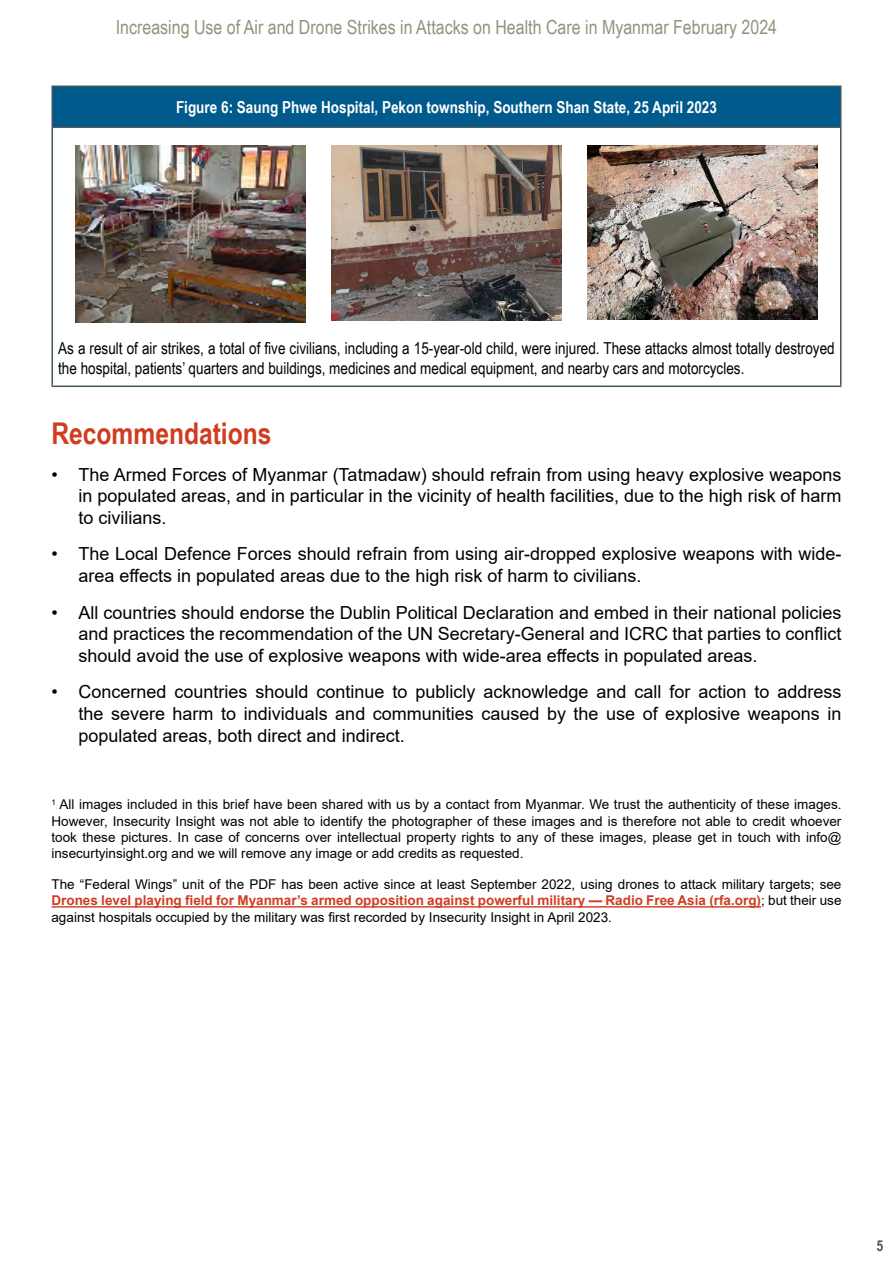
<style>
.page{position:relative;width:893px;height:1263px;background:#fff}
.page>*{position:absolute;margin:0;border:0;box-sizing:border-box;transform-origin:0 0}
.t1{font:700 30px "Arial Narrow";color:#cf3d21}
.t2{font:19.5px "Arial Narrow";color:#94937d}
.t3{font:18px/21.6px "Arial";color:#000;text-align:justify}
.t4{font:16.5px/19.8px "Arial Narrow";color:#000}
.t5{font:700 16.5px "Arial Narrow";color:#fff}
.t6{font:700 15px "Arial Narrow";color:#435761}
.t7{font:13.5px/16.2px "Arial";color:#000;text-align:justify}
.s1{font-weight:700;color:#cf3d21}
</style>
<div class="page">
<hr style="left:51px;top:906px;width:710px;height:1px;background:#cf3d21">
<div style="left:52px;top:86px;width:789px;height:41px;background:#005a8c"></div>
<hr style="left:51px;top:86px;width:790px;height:1px;background:#435761">
<hr style="left:51px;top:87px;width:2px;height:39px;background:#435761">
<hr style="left:840px;top:87px;width:1px;height:39px;background:#435761">
<hr style="left:51px;top:126px;width:790px;height:2px;background:#435761">
<hr style="left:51px;top:128px;width:2px;height:258px;background:#435761">
<hr style="left:840px;top:128px;width:1px;height:258px;background:#435761">
<hr style="left:51px;top:386px;width:790px;height:1px;background:#435761">
<img style="left:332px;top:146px;width:229px;height:174px">
<img style="left:76px;top:146px;width:229px;height:176px">
<img style="left:588px;top:146px;width:229px;height:174px">
<p class="t2" style="left:116px;top:13px;width:663px">Increasing Use of Air and Drone Strikes in Attacks on Health Care in Myanmar February 2024</p>
<p class="t5" style="left:176px;top:94px;width:542px">Figure 6: Saung Phwe Hospital, Pekon township, Southern Shan State, 25 April 2023</p>
<p class="t4" style="left:58px;top:338px;width:778px">As a result of air strikes, a total of five civilians, including a 15-year-old child, were injured. These attacks almost totally destroyed the hospital, patients’ quarters and buildings, medicines and medical equipment, and nearby cars and motorcycles.</p>
<h1 class="t1" style="left:51px;top:411px;width:222px">Recommendations</h1>
<p class="t3" style="left:78px;top:463px;width:764px;text-indent:-27px">• The Armed Forces of Myanmar (Tatmadaw) should refrain from using heavy explosive weapons in populated areas, and in particular in the vicinity of health facilities, due to the high risk of harm to civilians.</p>
<p class="t3" style="left:78px;top:543px;width:764px;text-indent:-27px">• The Local Defence Forces should refrain from using air-dropped explosive weapons with wide&shy;area effects in populated areas due to the high risk of harm to civilians.</p>
<p class="t3" style="left:78px;top:601px;width:764px;text-indent:-27px">• All countries should endorse the Dublin Political Declaration and embed in their national policies and practices the recommendation of the UN Secretary-General and ICRC that parties to conflict should avoid the use of explosive weapons with wide-area effects in populated areas.</p>
<p class="t3" style="left:78px;top:681px;width:764px;text-indent:-27px">• Concerned countries should continue to publicly acknowledge and call for action to address the severe harm to individuals and communities caused by the use of explosive weapons in populated areas, both direct and indirect.</p>
<p class="t7" style="left:51px;top:796px;width:791px"><sup>1</sup> All images included in this brief have been shared with us by a contact from Myanmar. We trust the authenticity of these images.<br>However, Insecurity Insight was not able to identify the photographer of these images and is therefore not able to credit whoever took these pictures. In case of concerns over intellectual property rights to any of these images, please get in touch with info@ insecurtyinsight.org and we will remove any image or add credits as requested.</p>
<p class="t7" style="left:51px;top:876px;width:791px">The “Federal Wings” unit of the PDF has been active since at least September 2022, using drones to attack military targets; see <span class="s1">Drones level playing field for Myanmar’s armed opposition against powerful military — Radio Free Asia (rfa.org)</span>; but their use against hospitals occupied by the military was first recorded by Insecurity Insight in April 2023.</p>
<p class="t6" style="left:876px;top:1234px;width:8px">5</p>
</div>
